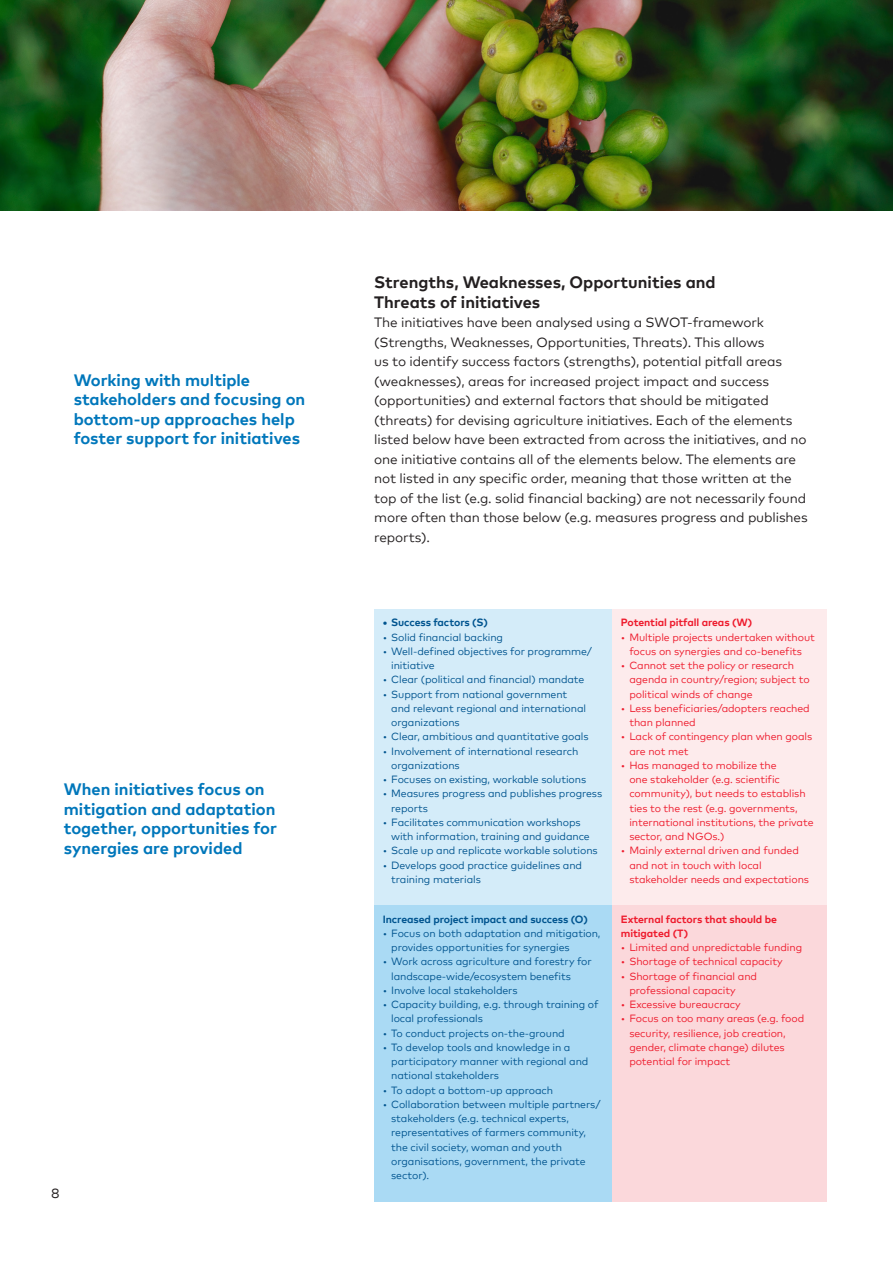
<style>
.page{position:relative;width:893px;height:1263px;background:#fff}
.page>*{position:absolute;margin:0;border:0;box-sizing:border-box;transform-origin:0 0}
.Bold___Punkt_12_16{font:700 16.5px/19.5px "Mark Pro";color:#07b}
.Bold___Punkt_12_16-2{font:700 16.5px "Mark Pro";color:#231f20}
.Regular___Punkt_9_13{font:13.5px/19.5px "Mark Pro";letter-spacing:-.01em;color:#231f20}
.t1{font:10.5px/14.2px "Mark Pro";letter-spacing:-.01em;color:#00548f}
.t2{font:10.5px/14.2px "Mark Pro";letter-spacing:-.01em;color:#ee1b2d}
.Regular___Punkt_9_13-2{font:700 10.5px "Mark Pro";letter-spacing:-.01em;color:#ee1b2d}
.Regular___Punkt_9_13-3{font:700 10.5px "Mark Pro";letter-spacing:-.01em;color:#00548f}
</style>
<div class="page">
<img style="left:0;top:0;width:893px;height:210px">
<div style="left:374px;top:610px;width:238px;height:296px;background:#d4ecf9"></div>
<div style="left:612px;top:610px;width:215px;height:296px;background:#fdebec"></div>
<div style="left:374px;top:906px;width:238px;height:296px;background:#aadaf4"></div>
<div style="left:612px;top:906px;width:215px;height:296px;background:#fbd8db"></div>
<p class="Bold___Punkt_12_16" style="left:74px;top:369px;width:233px">Working with multiple stakeholders and focusing on bottom-up approaches help foster support for initiatives</p>
<p class="Bold___Punkt_12_16" style="left:64px;top:778px;width:215px">When initiatives focus on mitigation and adaptation together, opportunities for synergies are provided</p>
<p class="Regular___Punkt_9_13" style="left:51px;top:1182px;width:10px">8</p>
<p class="Bold___Punkt_12_16-2" style="left:374px;top:270px;width:343px">Strengths, Weaknesses, Opportunities and</p>
<p class="Bold___Punkt_12_16-2" style="left:374px;top:289px;width:167px">Threats of initiatives</p>
<p class="Regular___Punkt_9_13" style="left:374px;top:311px;width:435px">The initiatives have been analysed using a SWOT-framework (Strengths, Weaknesses, Opportunities, Threats). This allows<br>us to identify success factors (strengths), potential pitfall areas (weaknesses), areas for increased project impact and success (opportunities) and external factors that should be mitigated (threats) for devising agriculture initiatives. Each of the elements listed below have been extracted from across the initiatives, and no one initiative contains all of the elements below. The elements are not listed in any specific order, meaning that those written at the top of the list (e.g. solid financial backing) are not necessarily found more often than those below (e.g. measures progress and publishes reports).</p>
<p class="Regular___Punkt_9_13-3" style="left:383px;top:615px;width:107px">• Success factors (S)</p>
<p class="t1" style="left:383px;top:629px;width:122px">• Solid financial backing</p>
<p class="t1" style="left:391px;top:643px;width:202px;text-indent:-9px">• Well-defined objectives for programme/ initiative</p>
<p class="t1" style="left:383px;top:672px;width:203px">• Clear (political and financial) mandate</p>
<p class="t1" style="left:391px;top:686px;width:196px;text-indent:-9px">• Support from national government and relevant regional and international organizations</p>
<p class="t1" style="left:383px;top:729px;width:207px">• Clear, ambitious and quantitative goals</p>
<p class="t1" style="left:391px;top:743px;width:189px;text-indent:-9px">• Involvement of international research organizations</p>
<p class="t1" style="left:383px;top:771px;width:205px">• Focuses on existing, workable solutions</p>
<p class="t1" style="left:391px;top:786px;width:212px;text-indent:-9px">• Measures progress and publishes progress reports</p>
<p class="t1" style="left:391px;top:814px;width:200px;text-indent:-9px">• Facilitates communication workshops with information, training and guidance</p>
<p class="t1" style="left:383px;top:843px;width:217px">• Scale up and replicate workable solutions</p>
<p class="t1" style="left:391px;top:857px;width:192px;text-indent:-9px">• Develops good practice guidelines and training materials</p>
<p class="Regular___Punkt_9_13-3" style="left:383px;top:911px;width:207px">Increased project impact and success (O)</p>
<p class="t1" style="left:391px;top:925px;width:211px;text-indent:-9px">• Focus on both adaptation and mitigation, provides opportunities for synergies</p>
<p class="t1" style="left:391px;top:953px;width:202px;text-indent:-9px">• Work across agriculture and forestry for landscape-wide/ecosystem benefits</p>
<p class="t1" style="left:383px;top:982px;width:136px">• Involve local stakeholders</p>
<p class="t1" style="left:391px;top:996px;width:209px;text-indent:-9px">• Capacity building, e.g. through training of local professionals</p>
<p class="t1" style="left:383px;top:1025px;width:184px">• To conduct projects on-the-ground</p>
<p class="t1" style="left:391px;top:1039px;width:199px;text-indent:-9px">• To develop tools and knowledge in a participatory manner with regional and national stakeholders</p>
<p class="t1" style="left:383px;top:1082px;width:172px">• To adopt a bottom-up approach</p>
<p class="t1" style="left:391px;top:1096px;width:211px;text-indent:-9px">• Collaboration between multiple partners/ stakeholders (e.g. technical experts, representatives of farmers community, the civil society, woman and youth organisations, government, the private sector).</p>
<p class="Regular___Punkt_9_13-2" style="left:621px;top:615px;width:133px">Potential pitfall areas (W)</p>
<p class="t2" style="left:621px;top:629px;width:196px;text-align:center">• Multiple projects undertaken without focus on synergies and co-benefits</p>
<p class="t2" style="left:629px;top:657px;width:182px;text-indent:-9px">• Cannot set the policy or research agenda in country/region; subject to political winds of change</p>
<p class="t2" style="left:629px;top:700px;width:182px;text-indent:-9px">• Less beneficiaries/adopters reached than planned</p>
<p class="t2" style="left:629px;top:729px;width:185px;text-indent:-9px">• Lack of contingency plan when goals are not met</p>
<p class="t2" style="left:629px;top:757px;width:186px;text-indent:-9px">• Has managed to mobilize the<br>one stakeholder (e.g. scientific community), but needs to establish ties to the rest (e.g. governments, international institutions, the private sector, and NGOs.)</p>
<p class="t2" style="left:629px;top:843px;width:181px;text-indent:-9px">• Mainly external driven and funded and not in touch with local stakeholder needs and expectations</p>
<p class="Regular___Punkt_9_13-2" style="left:621px;top:911px;width:158px">External factors that should be</p>
<p class="Regular___Punkt_9_13-2" style="left:621px;top:925px;width:69px">mitigated (T)</p>
<p class="t2" style="left:621px;top:939px;width:183px">• Limited and unpredictable funding</p>
<p class="t2" style="left:621px;top:953px;width:163px">• Shortage of technical capacity</p>
<p class="t2" style="left:629px;top:968px;width:129px;text-indent:-9px">• Shortage of financial and professional capacity</p>
<p class="t2" style="left:621px;top:996px;width:121px">• Excessive bureaucracy</p>
<p class="t2" style="left:629px;top:1010px;width:176px;text-indent:-9px">• Focus on too many areas (e.g. food security, resilience, job creation, gender, climate change) dilutes potential for impact</p>
</div>
